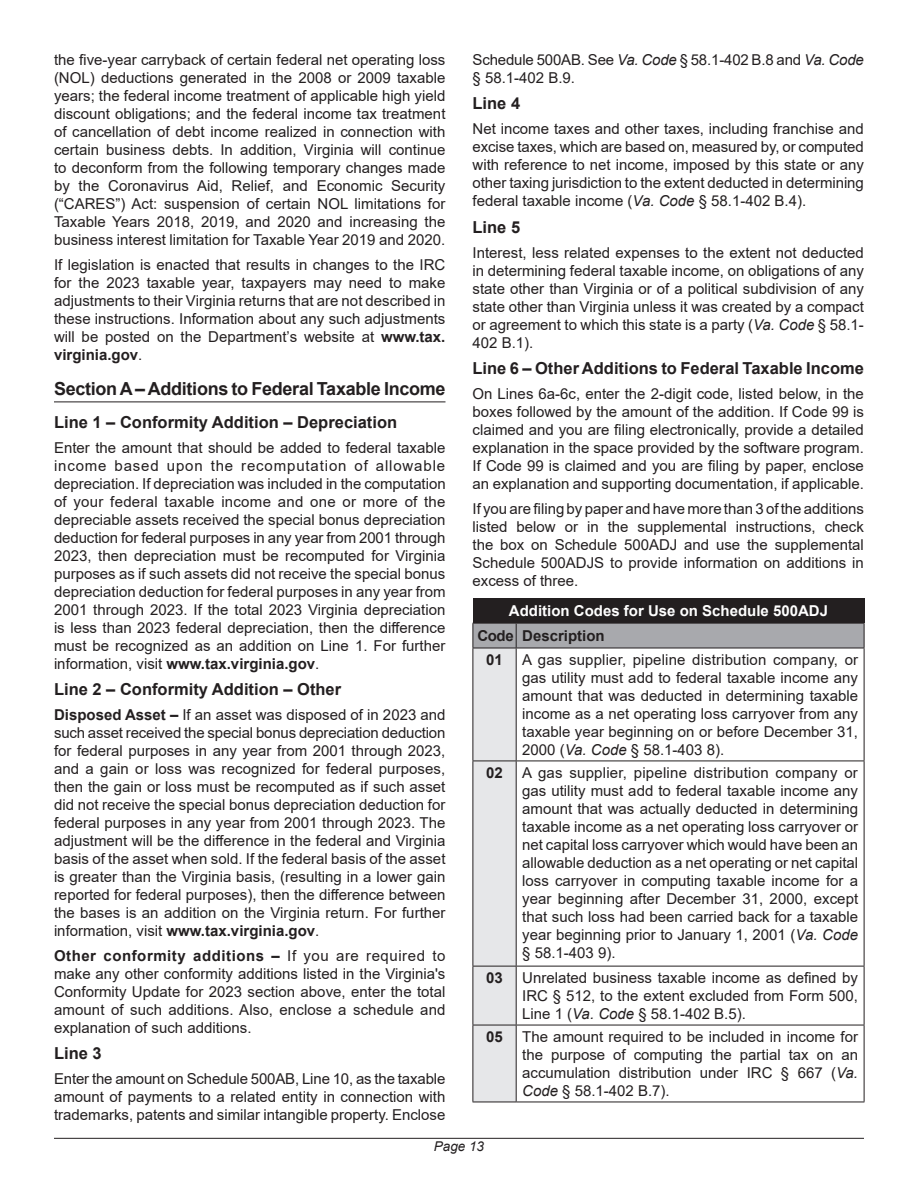
<style>
.page{position:relative;width:918px;height:1188px;background:#fff}
.page>*{position:absolute;margin:0;border:0;box-sizing:border-box;transform-origin:0 0}
.Heading_2_TOC{font:700 18px "Arial";letter-spacing:-.015em;color:#231f20}
.hang_line{font:700 16.5px "Arial";color:#231f20}
.hang_line-2{font:15px/18px "Arial";color:#231f20;text-align:justify}
.adds{font:15px/18px "Arial";color:#231f20;text-align:justify}
.t1{font:700 15px "Arial";color:#fff}
.adds-2{font:700 15px "Arial";color:#231f20}
.t2{font:italic 13.5px "Arial";color:#231f20}
.s1{font-weight:700}
.s2{font-style:italic}
</style>
<div class="page">
<hr style="left:54px;top:1138px;width:810px;height:1px;background:#231f20">
<hr style="left:54px;top:402px;width:392px;height:1px;background:#231f20">
<div style="left:473px;top:598px;width:391px;height:25px;background:#231f20"></div>
<svg style="left:473px;top:623px;width:392px;height:479px"></svg>
<hr style="left:473px;top:648px;width:43px;height:1px;background:#231f20">
<hr style="left:473px;top:648px;width:1px;height:113px;background:#231f20">
<hr style="left:516px;top:648px;width:348px;height:1px;background:#231f20">
<hr style="left:516px;top:648px;width:1px;height:113px;background:#231f20">
<hr style="left:864px;top:648px;width:1px;height:113px;background:#231f20">
<hr style="left:473px;top:761px;width:43px;height:1px;background:#231f20">
<hr style="left:473px;top:761px;width:1px;height:205px;background:#231f20">
<hr style="left:516px;top:761px;width:348px;height:1px;background:#231f20">
<hr style="left:516px;top:761px;width:1px;height:205px;background:#231f20">
<hr style="left:864px;top:761px;width:1px;height:205px;background:#231f20">
<hr style="left:473px;top:966px;width:43px;height:1px;background:#231f20">
<hr style="left:473px;top:966px;width:1px;height:59px;background:#231f20">
<hr style="left:516px;top:966px;width:348px;height:1px;background:#231f20">
<hr style="left:516px;top:966px;width:1px;height:59px;background:#231f20">
<hr style="left:864px;top:966px;width:1px;height:59px;background:#231f20">
<hr style="left:473px;top:1025px;width:43px;height:1px;background:#231f20">
<hr style="left:473px;top:1025px;width:1px;height:77px;background:#231f20">
<hr style="left:516px;top:1025px;width:348px;height:1px;background:#231f20">
<hr style="left:516px;top:1025px;width:1px;height:77px;background:#231f20">
<hr style="left:864px;top:1025px;width:1px;height:77px;background:#231f20">
<hr style="left:473px;top:1102px;width:43px;height:1px;background:#231f20">
<hr style="left:516px;top:1102px;width:348px;height:1px;background:#231f20">
<p class="hang_line-2" style="left:54px;top:51px;width:393px">the five-year carryback of certain federal net operating loss (NOL) deductions generated in the 2008 or 2009 taxable years; the federal income treatment of applicable high yield discount obligations; and the federal income tax treatment of cancellation of debt income realized in connection with certain business debts. In addition, Virginia will continue to deconform from the following temporary changes made by the Coronavirus Aid, Relief, and Economic Security (“CARES”) Act: suspension of certain NOL limitations for Taxable Years 2018, 2019, and 2020 and increasing the business interest limitation for Taxable Year 2019 and 2020.</p>
<p class="hang_line-2" style="left:54px;top:255px;width:393px">If legislation is enacted that results in changes to the IRC for the 2023 taxable year, taxpayers may need to make adjustments to their Virginia returns that are not described in these instructions. Information about any such adjustments will be posted on the Department’s website at <span class="s1">www.tax. virginia.gov</span>.</p>
<p class="Heading_2_TOC" style="left:54px;top:376px;width:393px">Section A – Additions to Federal Taxable Income</p>
<p class="hang_line" style="left:54px;top:411px;width:345px">Line 1 – Conformity Addition – Depreciation</p>
<p class="hang_line-2" style="left:54px;top:438px;width:393px">Enter the amount that should be added to federal taxable income based upon the recomputation of allowable depreciation. If depreciation was included in the computation of your federal taxable income and one or more of the depreciable assets received the special bonus depreciation deduction for federal purposes in any year from 2001 through 2023, then depreciation must be recomputed for Virginia purposes as if such assets did not receive the special bonus depreciation deduction for federal purposes in any year from 2001 through 2023. If the total 2023 Virginia depreciation is less than 2023 federal depreciation, then the difference must be recognized as an addition on Line 1. For further information, visit <span class="s1">www.tax.virginia.gov</span>.</p>
<p class="hang_line" style="left:54px;top:678px;width:289px">Line 2 – Conformity Addition – Other</p>
<p class="hang_line-2" style="left:54px;top:706px;width:393px"><span class="s1">Disposed Asset –</span> If an asset was disposed of in 2023 and such asset received the special bonus depreciation deduction for federal purposes in any year from 2001 through 2023, and a gain or loss was recognized for federal purposes, then the gain or loss must be recomputed as if such asset did not receive the special bonus depreciation deduction for federal purposes in any year from 2001 through 2023. The adjustment will be the difference in the federal and Virginia basis of the asset when sold. If the federal basis of the asset is greater than the Virginia basis, (resulting in a lower gain reported for federal purposes), then the difference between the bases is an addition on the Virginia return. For further information, visit <span class="s1">www.tax.virginia.gov</span>.</p>
<p class="hang_line-2" style="left:54px;top:947px;width:393px"><span class="s1">Other conformity additions –</span> If you are required to make any other conformity additions listed in the Virginia's Conformity Update for 2023 section above, enter the total amount of such additions. Also, enclose a schedule and explanation of such additions.</p>
<p class="hang_line" style="left:54px;top:1042px;width:49px">Line 3</p>
<p class="hang_line-2" style="left:54px;top:1070px;width:393px">Enter the amount on Schedule 500AB, Line 10, as the taxable amount of payments to a related entity in connection with trademarks, patents and similar intangible property. Enclose</p>
<p class="hang_line-2" style="left:473px;top:51px;width:393px">Schedule 500AB. See <span class="s2">Va. Code</span> § 58.1-402 B.8 and <span class="s2">Va. Code </span>§ 58.1-402 B.9.</p>
<p class="hang_line" style="left:473px;top:92px;width:49px">Line 4</p>
<p class="hang_line-2" style="left:473px;top:120px;width:393px">Net income taxes and other taxes, including franchise and excise taxes, which are based on, measured by, or computed with reference to net income, imposed by this state or any other taxing jurisdiction to the extent deducted in determining federal taxable income (<span class="s2">Va. Code</span> § 58.1-402 B.4).</p>
<p class="hang_line" style="left:473px;top:215px;width:49px">Line 5</p>
<p class="hang_line-2" style="left:473px;top:243px;width:393px">Interest, less related expenses to the extent not deducted in determining federal taxable income, on obligations of any state other than Virginia or of a political subdivision of any state other than Virginia unless it was created by a compact or agreement to which this state is a party (<span class="s2">Va. Code</span> § 58.1- 402 B.1).</p>
<p class="hang_line" style="left:473px;top:357px;width:393px">Line 6 – Other Additions to Federal Taxable Income</p>
<p class="hang_line-2" style="left:473px;top:384px;width:393px">On Lines 6a-6c, enter the 2-digit code, listed below, in the boxes followed by the amount of the addition. If Code 99 is claimed and you are filing electronically, provide a detailed explanation in the space provided by the software program.<br>If Code 99 is claimed and you are filing by paper, enclose an explanation and supporting documentation, if applicable.</p>
<p class="hang_line-2" style="left:473px;top:499px;width:393px">If you are filing by paper and have more than 3 of the additions listed below or in the supplemental instructions, check the box on Schedule 500ADJ and use the supplemental Schedule 500ADJS to provide information on additions in excess of three.</p>
<p class="t1" style="left:509px;top:600px;width:321px">Addition Codes for Use on Schedule 500ADJ</p>
<p class="adds-2" style="left:477px;top:625px;width:38px">Code</p>
<p class="adds-2" style="left:522px;top:625px;width:84px">Description</p>
<p class="adds-2" style="left:486px;top:649px;width:18px">01</p>
<p class="adds" style="left:522px;top:651px;width:338px">A gas supplier, pipeline distribution company, or gas utility must add to federal taxable income any amount that was deducted in determining taxable income as a net operating loss carryover from any taxable year beginning on or before December 31, 2000 (<span class="s2">Va. Code</span> § 58.1-403 8).</p>
<p class="adds-2" style="left:486px;top:762px;width:18px">02</p>
<p class="adds" style="left:522px;top:763px;width:338px">A gas supplier, pipeline distribution company or gas utility must add to federal taxable income any amount that was actually deducted in determining taxable income as a net operating loss carryover or net capital loss carryover which would have been an allowable deduction as a net operating or net capital loss carryover in computing taxable income for a year beginning after December 31, 2000, except that such loss had been carried back for a taxable year beginning prior to January 1, 2001 (<span class="s2">Va. Code </span>§ 58.1-403 9).</p>
<p class="adds-2" style="left:486px;top:967px;width:18px">03</p>
<p class="adds" style="left:522px;top:969px;width:337px">Unrelated business taxable income as defined by IRC § 512, to the extent excluded from Form 500, Line 1 (<span class="s2">Va. Code</span> § 58.1-402 B.5).</p>
<p class="adds-2" style="left:486px;top:1026px;width:18px">05</p>
<p class="hang_line-2" style="left:522px;top:1028px;width:337px">The amount required to be included in income for the purpose of computing the partial tax on an accumulation distribution under IRC § 667 (<span class="s2">Va.<br>Code</span> § 58.1-402 B.7).</p>
<p class="t2" style="left:434px;top:1137px;width:52px">Page 13</p>
</div>
